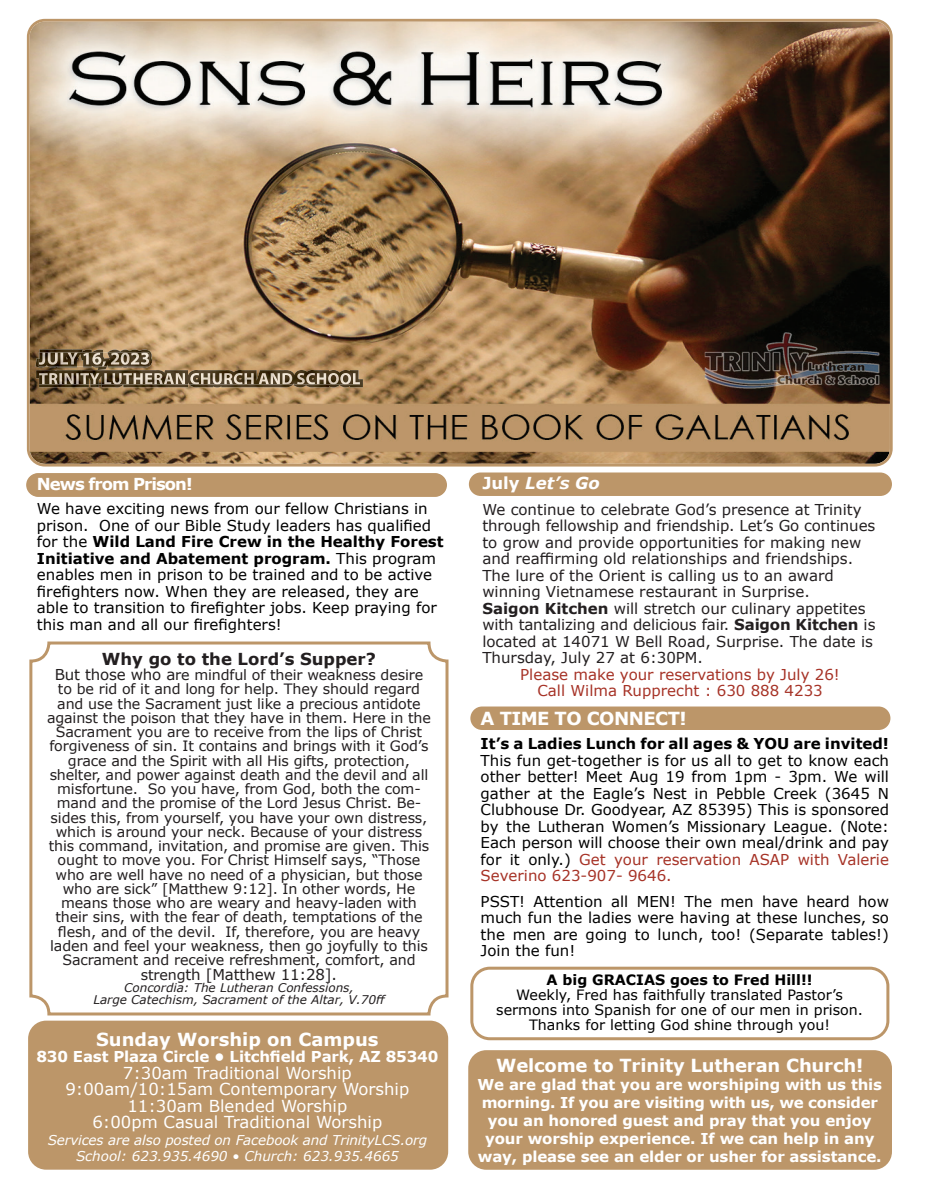
<style>
.page{position:relative;width:925px;height:1188px;background:#fff}
.page>*{position:absolute;margin:0;border:0;box-sizing:border-box;transform-origin:0 0}
.t1{font:700 18px "Verdana";letter-spacing:-.01em;color:#fff}
.t2{font:700 18px "Verdana";letter-spacing:-.03em;color:#fff}
.t3{font:16.5px/16.5px "Verdana";color:#fff;text-align:center}
.t4{font:700 16.5px "Verdana";color:#231f20}
.t5{font:700 16.5px "Verdana";letter-spacing:-.06em;color:#fff}
.t6{font:italic 700 16.5px "Verdana";color:#fff}
.t7{font:15px/16.5px "Verdana";color:#000;text-align:justify}
.t8{font:15px/16.5px "Verdana";color:#231f20}
.t9{font:700 15px/18px "Verdana";letter-spacing:-.01em;color:#fff;text-align:center}
.t10{font:15px/16.5px "Verdana";color:#a63226;text-align:center}
.t11{font:700 15px "Verdana";color:#000}
.t12{font:14.25px/14.2px "Verdana";letter-spacing:-.01em;color:#231f20;text-align:center}
.t13{font:14.25px/15px "Verdana";color:#000;text-align:center}
.t14{font:700 14.25px "Verdana";color:#000}
.t15{font:italic 13.5px/16.5px "Verdana";letter-spacing:-.01em;color:#fff;text-align:center}
.t16{font:italic 12px/12px "Verdana";color:#231f20;text-align:center}
.s1{font-weight:700}
.s2{font-size:15px}
.s3{font-size:14.25px}
.s4{font-style:normal}
.s5{color:#a63226}
</style>
<div class="page">
<div style="left:468px;top:1050px;width:424px;height:120px;background:#bc9669;border-radius:18px"></div>
<div style="left:28px;top:1021px;width:420px;height:149px;background:#bc9669;border-radius:18px"></div>
<img style="left:27px;top:19px;width:865px;height:448px">
<img style="left:36px;top:349px;width:116px;height:21px">
<img style="left:39px;top:352px;width:110px;height:15px">
<img style="left:36px;top:370px;width:327px;height:17px">
<img style="left:39px;top:373px;width:321px;height:11px">
<div style="left:469px;top:472px;width:423px;height:24px;background:#bc9669;border-radius:12px"></div>
<div style="left:26px;top:473px;width:420px;height:24px;background:#bc9669;border-radius:12px"></div>
<div style="left:470px;top:967px;width:419px;height:73px;border:3px solid #bc9669;border-radius:18px"></div>
<div style="left:470px;top:707px;width:420px;height:23px;background:#bc9669;border-radius:12px"></div>
<div style="left:29px;top:642px;width:419px;height:374px;border:3px solid #bc9669;border-radius:18px"></div>
<p class="t5" style="left:37px;top:473px;width:157px">News from Prison!</p>
<p class="t7" style="left:37px;top:501px;width:408px;text-align:left">We have exciting news from our fellow Christians in prison. One of our Bible Study leaders has qualified for the <span class="s1">Wild Land Fire Crew in the Healthy Forest Initiative and Abatement program.</span> This program enables men in prison to be trained and to be active firefighters now. When they are released, they are able to transition to firefighter jobs. Keep praying for this man and all our firefighters!</p>
<p class="t4" style="left:102px;top:647px;width:275px">Why go to the Lord’s Supper?</p>
<p class="t12" style="left:47px;top:668px;width:385px"><span class="s2">But those who a</span>re mindful of their weakness desire to be rid of it and long for help. They should regard and use the Sacrament just like a precious antidote against the poison that they have in them. Here in the Sacrament you are to receive from the lips of Christ forgiveness of sin. It contains and brings with it God’s grace and the Spirit with all His gifts, protection, shelter, and power against death and the devil and all misfortune. So you have, from God, both the com&shy;mand and the promise of the Lord Jesus Christ. Be&shy;sides this, from yourself, you have your own distress, which is around your neck. Because of your distress this command, invitation, and promise are given. This ought to move you. For Christ Himself says, “Those who are well have no need of a physician, but those who are sick” [Matthew 9:12]. In other words, He means those who are weary and heavy-laden with their sins, with the fear of death, temptations of the flesh, and of the devil. If, therefore, you are heavy laden and feel your weakness, then go joyfully to this Sacrament and receive refreshment, comfort, and</p>
<p class="t8" style="left:141px;top:966px;width:198px"><span class="s3">streng</span>th [Matthew 11:28].</p>
<p class="t16" style="left:93px;top:982px;width:294px">Concordia: The Lutheran Confessions,<br>Large Catechism, Sacrament of the Altar, V.70ff</p>
<p class="t1" style="left:96px;top:1026px;width:284px">Sunday Worship on Campus</p>
<p class="t9" style="left:36px;top:1048px;width:403px">830 East Plaza Circle • Litchfield Park, AZ 85340</p>
<p class="t3" style="left:65px;top:1064px;width:345px">7:30am Traditional Worship<br>9:00am/10:15am Contemporary Worship<br>11:30am Blended Worship<br>6:00pm Casual Traditional Worship</p>
<p class="t15" style="left:48px;top:1131px;width:381px">Services are also posted on Facebook and TrinityLCS.org<br>School: 623.935.4690 • Church: 623.935.4665</p>
<p class="t6" style="left:482px;top:472px;width:119px"><span class="s4">July</span> Let’s Go</p>
<p class="t8" style="left:482px;top:501px;width:395px">We continue to celebrate God’s presence at Trinity through fellowship and friendship. Let’s Go continues to grow and provide opportunities for making new and reaffirming old relationships and friendships.<br>The lure of the Orient is calling us to an award winning Vietnamese restaurant in Surprise.<br><span class="s1">Saigon Kitchen</span> will stretch our culinary appetites with tantalizing and delicious fair. <span class="s1">Saigon Kitchen</span> is located at 14071 W Bell Road, Surprise. The date is Thursday, July 27 at 6:30PM.</p>
<p class="t10" style="left:520px;top:666px;width:321px">Please make your reservations by July 26!<br>Call Wilma Rupprecht : 630 888 4233</p>
<p class="t2" style="left:480px;top:706px;width:207px">A TIME TO CONNECT!</p>
<p class="t11" style="left:480px;top:733px;width:410px">It’s a Ladies Lunch for all ages &amp; YOU are invited!</p>
<p class="t7" style="left:480px;top:752px;width:410px">This fun get-together is for us all to get to know each other better! Meet Aug 19 from 1pm - 3pm. We will gather at the Eagle’s Nest in Pebble Creek (3645 N Clubhouse Dr. Goodyear, AZ 85395) This is sponsored by the Lutheran Women’s Missionary League. (Note:<br>Each person will choose their own meal/drink and pay for it only.) <span class="s5">Get your reservation ASAP with Valerie Severino 623-907- 9646.</span></p>
<p class="t7" style="left:480px;top:893px;width:410px">PSST! Attention all MEN! The men have heard how much fun the ladies were having at these lunches, so the men are going to lunch, too! (Separate tables!)<br>Join the fun!</p>
<p class="t14" style="left:546px;top:970px;width:267px">A big GRACIAS goes to Fred Hill!!</p>
<p class="t13" style="left:496px;top:987px;width:368px">Weekly, Fred has faithfully translated Pastor’s sermons into Spanish for one of our men in prison.<br>Thanks for letting God shine through you!</p>
<p class="t1" style="left:496px;top:1053px;width:368px">Welcome to Trinity Lutheran Church!</p>
<p class="t9" style="left:477px;top:1076px;width:406px">We are glad that you are worshiping with us this morning. If you are visiting with us, we consider you an honored guest and pray that you enjoy your worship experience. If we can help in any way, please see an elder or usher for assistance.</p>
</div>
